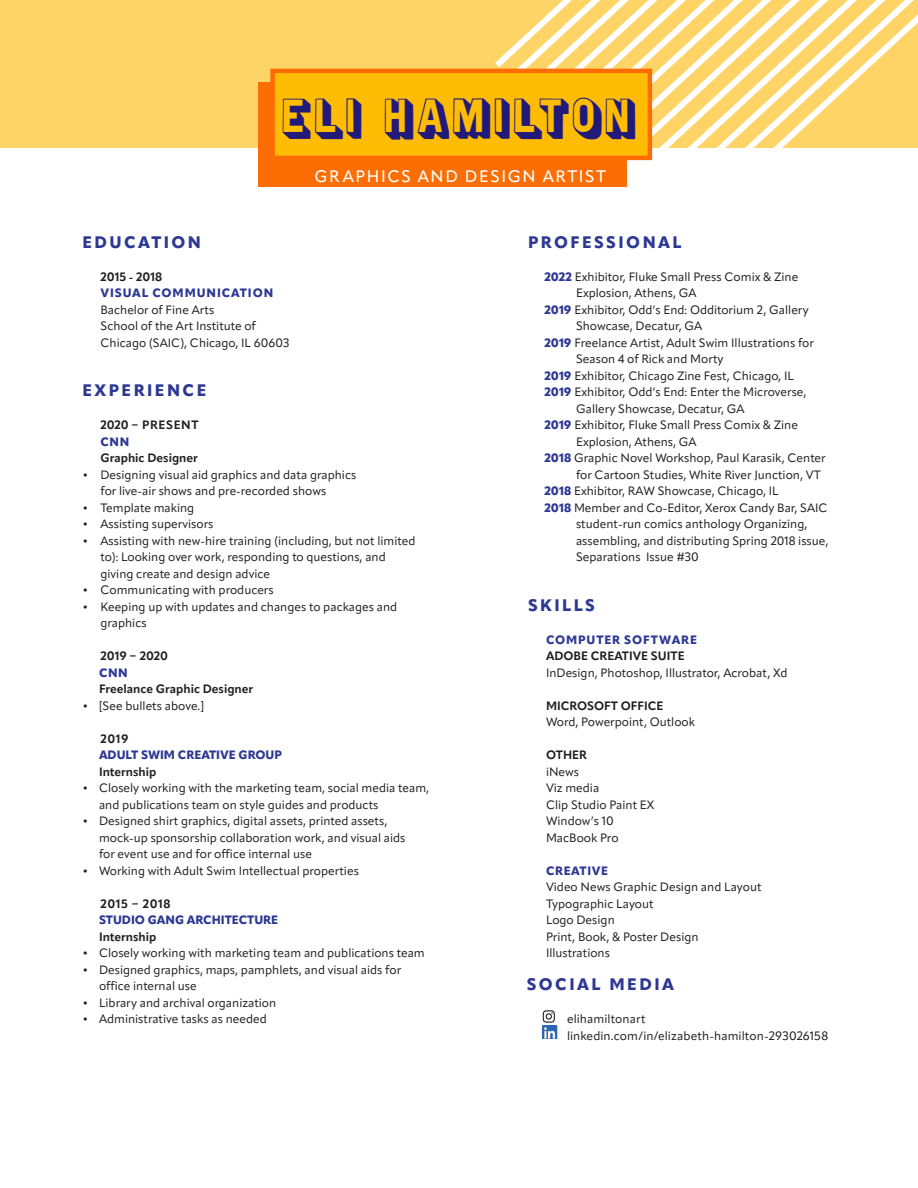
<style>
.page{position:relative;width:918px;height:1188px;background:#fff}
.page>*{position:absolute;margin:0;border:0;box-sizing:border-box;transform-origin:0 0}
.t1{font:46.5px "WTR Gothic Open Shaded";letter-spacing:.05em;color:#211a7a}
.Left_Sidebar_Section{font:800 16.5px "Apparat";letter-spacing:.15em;color:#2c3893}
.t2{font:500 16.5px "Apparat";letter-spacing:.1em;color:#fff}
.Page_Section_Title{font:800 16.5px "Apparat";letter-spacing:.15em;color:#2c3893}
.Main_Body_Text{font:12px/16.5px "Apparat";color:#231f20}
.Left_Sidebar_Body_Te{font:12px/16.5px "Apparat";color:#231f20}
.Bulleted_List{font:12px "Apparat";letter-spacing:.005em;color:#231f20}
.Left_Sidebar_Body_Te-2{font:700 12px "Apparat";color:#231f20}
.Main_Body_Text-2{font:800 12px "Apparat";color:#2c3893}
.Page_Subhead{font:700 12px "Apparat";color:#231f20}
.Main_Body_Text-3{font:700 12px "Apparat";color:#231f20}
.Left_Sidebar_Subhead{font:800 12px "Apparat";letter-spacing:.065em;color:#2c3893}
.Left_Sidebar_Body_Te-3{font:800 12px "Apparat";letter-spacing:.075em;color:#2c3893}
.Main_Body_Text-4{font:700 12px "Apparat";letter-spacing:.05em;color:#231f20}
.Page_Subhead-2{font:700 12px "Apparat";letter-spacing:.05em;color:#231f20}
.Page_Subhead-3{font:800 12px "Apparat";letter-spacing:.05em;color:#2c3893}
.s1{font-weight:800;color:#2c3893}
</style>
<div class="page">
<div style="left:0;top:0;width:918px;height:156px;background:#ffd467"></div>
<svg style="left:489px;top:30px;width:42px;height:39px"></svg>
<svg style="left:531px;top:17px;width:14px;height:52px"></svg>
<svg style="left:545px;top:3px;width:15px;height:66px"></svg>
<svg style="left:645px;top:0;width:14px;height:149px"></svg>
<svg style="left:659px;top:3px;width:15px;height:146px"></svg>
<svg style="left:674px;top:0;width:244px;height:149px"></svg>
<div style="left:0;top:149px;width:918px;height:1039px;background:#fff"></div>
<div style="left:259px;top:83px;width:368px;height:104px;background:#fc6d03"></div>
<div style="left:270px;top:69px;width:382px;height:91px;background:#ffbc05;border:4px solid #fc6d03"></div>
<svg style="left:543px;top:1010px;width:12px;height:13px"></svg>
<img style="left:542px;top:1026px;width:18px;height:13px">
<h1 class="t1" style="left:282px;top:98px;width:356px">ELI HAMILTON</h1>
<p class="Left_Sidebar_Section" style="left:82px;top:232px;width:120px">EDUCATION</p>
<h2 class="t2" style="left:314px;top:166px;width:293px">GRAPHICS AND DESIGN ARTIST</h2>
<p class="Page_Section_Title" style="left:528px;top:232px;width:155px">PROFESSIONAL</p>
<p class="Left_Sidebar_Body_Te-2" style="left:100px;top:269px;width:63px">2015 - 2018</p>
<p class="Left_Sidebar_Body_Te-3" style="left:100px;top:285px;width:174px">VISUAL COMMUNICATION</p>
<p class="Left_Sidebar_Body_Te" style="left:100px;top:301px;width:190px">Bachelor of Fine Arts<br>School of the Art Institute of<br>Chicago (SAIC), Chicago, IL 60603</p>
<p class="Page_Section_Title" style="left:82px;top:380px;width:125px">EXPERIENCE</p>
<p class="Main_Body_Text-4" style="left:100px;top:417px;width:100px">2020 – PRESENT</p>
<p class="Page_Subhead-3" style="left:100px;top:434px;width:30px">CNN</p>
<p class="Page_Subhead" style="left:100px;top:450px;width:99px">Graphic Designer</p>
<p class="Main_Body_Text" style="left:100px;top:466px;width:258px;text-indent:-18px">• Designing visual aid graphics and data graphics for live-air shows and pre-recorded shows</p>
<p class="Main_Body_Text" style="left:82px;top:499px;width:113px">• Template making</p>
<p class="Main_Body_Text" style="left:82px;top:516px;width:133px">• Assisting supervisors</p>
<p class="Main_Body_Text" style="left:100px;top:532px;width:316px;text-indent:-18px">• Assisting with new-hire training (including, but not limited to): Looking over work, responding to questions, and giving create and design advice</p>
<p class="Main_Body_Text" style="left:82px;top:582px;width:193px">• Communicating with producers</p>
<p class="Main_Body_Text" style="left:100px;top:598px;width:298px;text-indent:-18px">• Keeping up with updates and changes to packages and graphics</p>
<p class="Main_Body_Text-3" style="left:100px;top:648px;width:69px">2019 – 2020</p>
<p class="Page_Subhead-3" style="left:99px;top:665px;width:30px">CNN</p>
<p class="Page_Subhead" style="left:99px;top:681px;width:156px">Freelance Graphic Designer</p>
<p class="Main_Body_Text" style="left:82px;top:697px;width:123px">• [See bullets above.]</p>
<p class="Page_Subhead" style="left:100px;top:731px;width:30px">2019</p>
<p class="Main_Body_Text-2" style="left:99px;top:747px;width:185px">ADULT SWIM CREATIVE GROUP</p>
<p class="Main_Body_Text-3" style="left:99px;top:764px;width:59px">Internship</p>
<p class="Main_Body_Text" style="left:99px;top:780px;width:332px;text-indent:-16px">• Closely working with the marketing team, social media team, and publications team on style guides and products</p>
<p class="Main_Body_Text" style="left:99px;top:813px;width:308px;text-indent:-16px">• Designed shirt graphics, digital assets, printed assets, mock-up sponsorship collaboration work, and visual aids for event use and for office internal use</p>
<p class="Main_Body_Text" style="left:82px;top:862px;width:278px">• Working with Adult Swim Intellectual properties</p>
<p class="Page_Subhead-2" style="left:100px;top:896px;width:72px">2015 – 2018</p>
<p class="Main_Body_Text-2" style="left:99px;top:912px;width:181px">STUDIO GANG ARCHITECTURE</p>
<p class="Main_Body_Text-3" style="left:99px;top:929px;width:59px">Internship</p>
<p class="Main_Body_Text" style="left:82px;top:945px;width:344px">• Closely working with marketing team and publications team</p>
<p class="Main_Body_Text" style="left:99px;top:961px;width:304px;text-indent:-16px">• Designed graphics, maps, pamphlets, and visual aids for office internal use</p>
<p class="Main_Body_Text" style="left:82px;top:994px;width:195px">• Library and archival organization</p>
<p class="Main_Body_Text" style="left:82px;top:1011px;width:186px">• Administrative tasks as needed</p>
<p class="Main_Body_Text" style="left:576px;top:268px;width:224px;text-indent:-32px"><span class="s1">2022</span> Exhibitor, Fluke Small Press Comix &amp; Zine<br>Explosion, Athens, GA</p>
<p class="Main_Body_Text" style="left:576px;top:301px;width:234px;text-indent:-32px"><span class="s1">2019</span> Exhibitor, Odd’s End: Odditorium 2, Gallery<br>Showcase, Decatur, GA</p>
<p class="Main_Body_Text" style="left:576px;top:334px;width:239px;text-indent:-32px"><span class="s1">2019</span> Freelance Artist, Adult Swim Illustrations for<br>Season 4 of Rick and Morty</p>
<p class="Main_Body_Text" style="left:544px;top:367px;width:251px"><span class="s1">2019</span> Exhibitor, Chicago Zine Fest, Chicago, IL</p>
<p class="Main_Body_Text" style="left:576px;top:384px;width:232px;text-indent:-32px"><span class="s1">2019</span> Exhibitor, Odd’s End: Enter the Microverse,<br>Gallery Showcase, Decatur, GA</p>
<p class="Main_Body_Text" style="left:576px;top:417px;width:223px;text-indent:-32px"><span class="s1">2019</span> Exhibitor, Fluke Small Press Comix &amp; Zine<br>Explosion, Athens, GA</p>
<p class="Main_Body_Text" style="left:576px;top:450px;width:251px;text-indent:-32px"><span class="s1">2018</span> Graphic Novel Workshop, Paul Karasik, Center for Cartoon Studies, White River Junction, VT</p>
<p class="Main_Body_Text" style="left:544px;top:483px;width:236px"><span class="s1">2018</span> Exhibitor, RAW Showcase, Chicago, IL</p>
<p class="Main_Body_Text" style="left:576px;top:499px;width:254px;text-indent:-32px"><span class="s1">2018</span> Member and Co-Editor, Xerox Candy Bar, SAIC student-run comics anthology Organizing, assembling, and distributing Spring 2018 issue, Separations Issue #30</p>
<p class="Left_Sidebar_Section" style="left:528px;top:595px;width:69px">SKILLS</p>
<p class="Left_Sidebar_Subhead" style="left:546px;top:632px;width:153px">COMPUTER SOFTWARE</p>
<p class="Left_Sidebar_Body_Te-2" style="left:546px;top:648px;width:140px">ADOBE CREATIVE SUITE</p>
<p class="Left_Sidebar_Body_Te" style="left:546px;top:664px;width:243px">InDesign, Photoshop, Illustrator, Acrobat, Xd</p>
<p class="Left_Sidebar_Body_Te-2" style="left:546px;top:698px;width:119px">MICROSOFT OFFICE</p>
<p class="Left_Sidebar_Body_Te" style="left:546px;top:714px;width:150px">Word, Powerpoint, Outlook</p>
<p class="Left_Sidebar_Body_Te-2" style="left:546px;top:747px;width:42px">OTHER</p>
<p class="Left_Sidebar_Body_Te" style="left:546px;top:763px;width:35px">iNews</p>
<p class="Left_Sidebar_Body_Te" style="left:546px;top:780px;width:55px">Viz media</p>
<p class="Left_Sidebar_Body_Te" style="left:546px;top:796px;width:110px">Clip Studio Paint EX</p>
<p class="Left_Sidebar_Body_Te" style="left:546px;top:813px;width:69px">Window’s 10</p>
<p class="Left_Sidebar_Body_Te" style="left:546px;top:829px;width:74px">MacBook Pro</p>
<p class="Left_Sidebar_Subhead" style="left:546px;top:863px;width:64px">CREATIVE</p>
<p class="Left_Sidebar_Body_Te" style="left:546px;top:879px;width:217px">Video News Graphic Design and Layout</p>
<p class="Left_Sidebar_Body_Te" style="left:546px;top:895px;width:109px">Typographic Layout</p>
<p class="Left_Sidebar_Body_Te" style="left:546px;top:912px;width:70px">Logo Design</p>
<p class="Left_Sidebar_Body_Te" style="left:546px;top:928px;width:154px">Print, Book, &amp; Poster Design</p>
<p class="Left_Sidebar_Body_Te" style="left:546px;top:945px;width:66px">Illustrations</p>
<p class="Left_Sidebar_Section" style="left:527px;top:974px;width:149px">SOCIAL MEDIA</p>
<p class="Bulleted_List" style="left:567px;top:1012px;width:80px">elihamiltonart</p>
<p class="Bulleted_List" style="left:567px;top:1028px;width:263px">linkedin.com/in/elizabeth-hamilton-293026158</p>
</div>
